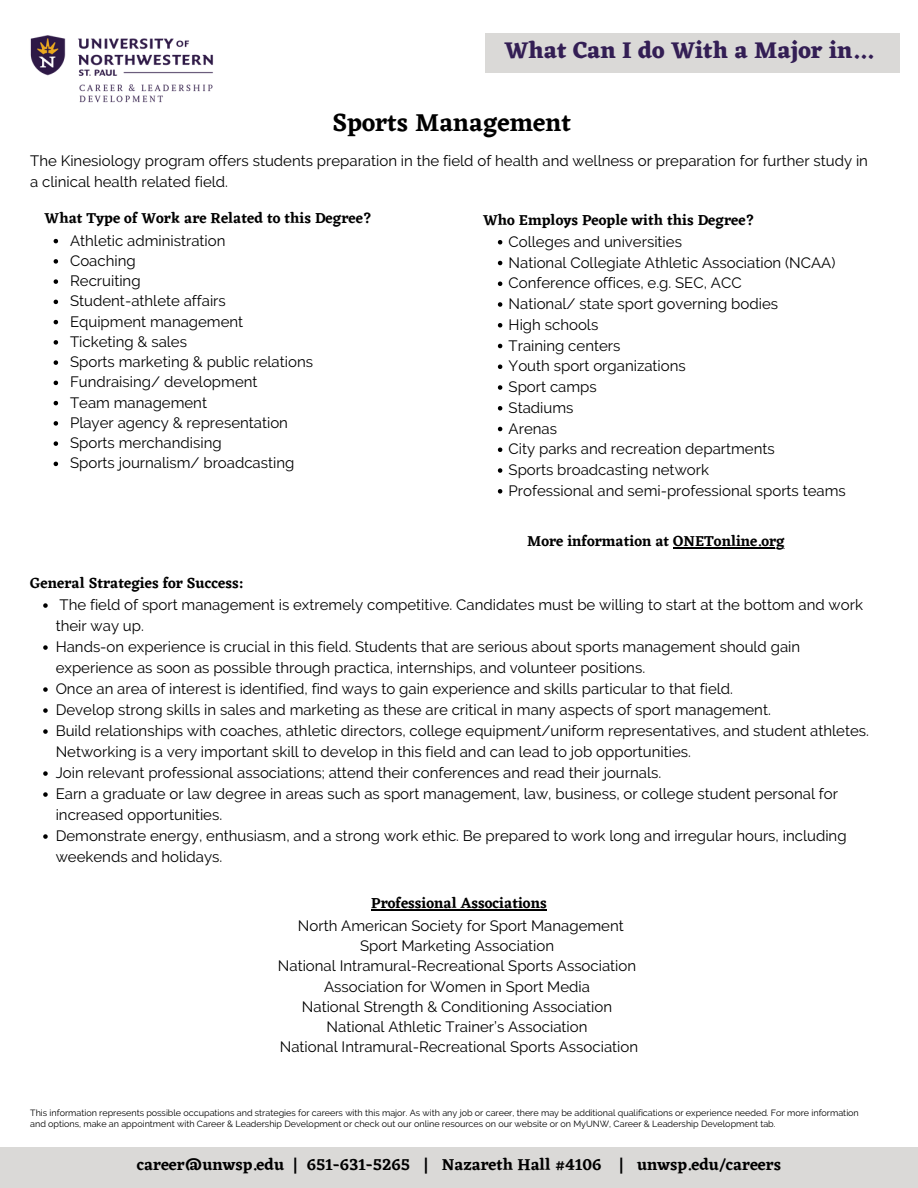
<style>
.page{position:relative;width:918px;height:1188px;background:#fff}
.page>*{position:absolute;margin:0;border:0;box-sizing:border-box;transform-origin:0 0}
.t1{font:600 25.5px "Eczar";color:#000}
.t2{font:700 23.7px "Eczar";color:#331e54}
.t3{font:600 16.5px "Eczar";color:#000}
.t4{font:15px/21px "Raleway";color:#000}
.t5{font:600 15px "Eczar";color:#000}
.t6{font:9px/10.5px "Raleway";color:#000}
.s1{font-family:"Eczar";font-weight:600}
</style>
<div class="page">
<hr style="left:673px;top:547px;width:112px;height:1px;background:#000">
<svg style="left:43px;top:603px;width:5px;height:5px"></svg>
<svg style="left:43px;top:645px;width:5px;height:5px"></svg>
<svg style="left:43px;top:687px;width:5px;height:5px"></svg>
<svg style="left:43px;top:708px;width:5px;height:5px"></svg>
<svg style="left:43px;top:729px;width:5px;height:5px"></svg>
<svg style="left:43px;top:771px;width:5px;height:5px"></svg>
<svg style="left:43px;top:792px;width:5px;height:5px"></svg>
<svg style="left:43px;top:834px;width:5px;height:5px"></svg>
<img style="left:30px;top:35px;width:183px;height:68px">
<div style="left:485px;top:33px;width:415px;height:39px;background:#dad9d7"></div>
<div style="left:0;top:1148px;width:918px;height:40px;background:#dad9d7"></div>
<svg style="left:54px;top:239px;width:4px;height:4px"></svg>
<svg style="left:54px;top:259px;width:4px;height:5px"></svg>
<svg style="left:54px;top:279px;width:4px;height:5px"></svg>
<svg style="left:54px;top:300px;width:4px;height:4px"></svg>
<svg style="left:54px;top:320px;width:4px;height:4px"></svg>
<svg style="left:54px;top:340px;width:4px;height:5px"></svg>
<svg style="left:54px;top:360px;width:4px;height:5px"></svg>
<svg style="left:54px;top:381px;width:4px;height:4px"></svg>
<svg style="left:54px;top:401px;width:4px;height:4px"></svg>
<svg style="left:54px;top:421px;width:4px;height:5px"></svg>
<svg style="left:54px;top:441px;width:4px;height:5px"></svg>
<svg style="left:54px;top:462px;width:4px;height:4px"></svg>
<hr style="left:371px;top:910px;width:176px;height:1px;background:#000">
<svg style="left:498px;top:240px;width:4px;height:5px"></svg>
<svg style="left:498px;top:261px;width:4px;height:4px"></svg>
<svg style="left:498px;top:282px;width:4px;height:4px"></svg>
<svg style="left:498px;top:302px;width:4px;height:5px"></svg>
<svg style="left:498px;top:323px;width:4px;height:5px"></svg>
<svg style="left:498px;top:344px;width:4px;height:4px"></svg>
<svg style="left:498px;top:365px;width:4px;height:4px"></svg>
<svg style="left:498px;top:385px;width:4px;height:5px"></svg>
<svg style="left:498px;top:406px;width:4px;height:5px"></svg>
<svg style="left:498px;top:427px;width:4px;height:4px"></svg>
<svg style="left:498px;top:448px;width:4px;height:4px"></svg>
<svg style="left:498px;top:468px;width:4px;height:5px"></svg>
<svg style="left:498px;top:489px;width:4px;height:5px"></svg>
<p class="t2" style="left:504px;top:36px;width:370px">What Can I do With a Major in...</p>
<p class="t1" style="left:332px;top:108px;width:240px">Sports Management</p>
<p class="t4" style="left:30px;top:151px;width:839px">The Kinesiology program offers students preparation in the field of health and wellness or preparation for further study in a clinical health related field.</p>
<p class="t5" style="left:45px;top:209px;width:329px">What Type of Work are Related to this Degree?</p>
<h2 class="t4" style="left:70px;top:230px;width:157px">Athletic administration</h2>
<p class="t4" style="left:70px;top:250px;width:67px">Coaching</p>
<p class="t4" style="left:70px;top:270px;width:72px">Recruiting</p>
<p class="t4" style="left:70px;top:291px;width:157px">Student-athlete affairs</p>
<p class="t4" style="left:70px;top:311px;width:175px">Equipment management</p>
<p class="t4" style="left:70px;top:331px;width:118px">Ticketing &amp; sales</p>
<p class="t4" style="left:70px;top:351px;width:244px">Sports marketing &amp; public relations</p>
<p class="t4" style="left:70px;top:372px;width:189px">Fundraising/ development</p>
<p class="t4" style="left:70px;top:392px;width:139px">Team management</p>
<p class="t4" style="left:70px;top:412px;width:219px">Player agency &amp; representation</p>
<p class="t4" style="left:70px;top:432px;width:153px">Sports merchandising</p>
<p class="t4" style="left:70px;top:453px;width:226px">Sports journalism/ broadcasting</p>
<p class="t5" style="left:483px;top:211px;width:273px">Who Employs People with this Degree?</p>
<p class="t4" style="left:509px;top:231px;width:175px">Colleges and universities</p>
<p class="t4" style="left:509px;top:252px;width:328px">National Collegiate Athletic Association (NCAA)</p>
<p class="t4" style="left:509px;top:272px;width:235px">Conference offices, e.g. SEC, ACC</p>
<p class="t4" style="left:509px;top:293px;width:271px">National/ state sport governing bodies</p>
<p class="t4" style="left:509px;top:314px;width:91px">High schools</p>
<p class="t4" style="left:509px;top:335px;width:113px">Training centers</p>
<p class="t4" style="left:509px;top:355px;width:179px">Youth sport organizations</p>
<p class="t4" style="left:509px;top:376px;width:90px">Sport camps</p>
<p class="t4" style="left:509px;top:397px;width:66px">Stadiums</p>
<p class="t4" style="left:509px;top:418px;width:50px">Arenas</p>
<p class="t4" style="left:509px;top:438px;width:268px">City parks and recreation departments</p>
<p class="t4" style="left:509px;top:459px;width:202px">Sports broadcasting network</p>
<h3 class="t4" style="left:509px;top:480px;width:339px">Professional and semi-professional sports teams</h3>
<h1 class="t5" style="left:527px;top:532px;width:259px">More information at ONETonline.org</h1>
<h1 class="t4" style="left:60px;top:571px;width:805px;line-height:22.5px;text-indent:-29px"><span class="s1">General Strategies for Success:<br></span>The field of sport management is extremely competitive. Candidates must be willing to start at the bottom and work</h1>
<h3 class="t4" style="left:56px;top:616px;width:746px">their way up.<br>Hands-on experience is crucial in this field. Students that are serious about sports management should gain</h3>
<h2 class="t4" style="left:56px;top:658px;width:679px">experience as soon as possible through practica, internships, and volunteer positions.<br>Once an area of interest is identified, find ways to gain experience and skills particular to that field.</h2>
<h2 class="t4" style="left:56px;top:700px;width:717px">Develop strong skills in sales and marketing as these are critical in many aspects of sport management.</h2>
<p class="t4" style="left:56px;top:721px;width:815px">Build relationships with coaches, athletic directors, college equipment/uniform representatives, and student athletes.</p>
<p class="t4" style="left:56px;top:742px;width:637px">Networking is a very important skill to develop in this field and can lead to job opportunities.<br>Join relevant professional associations; attend their conferences and read their journals.</p>
<p class="t4" style="left:56px;top:784px;width:784px">Earn a graduate or law degree in areas such as sport management, law, business, or college student personal for</p>
<p class="t4" style="left:56px;top:805px;width:792px">increased opportunities.<br>Demonstrate energy, enthusiasm, and a strong work ethic. Be prepared to work long and irregular hours, including</p>
<p class="t4" style="left:56px;top:847px;width:168px">weekends and holidays.</p>
<p class="t4" style="left:298px;top:892px;width:327px;line-height:22.5px;text-align:center"><span class="s1">Professional Associations<br></span>North American Society for Sport Management</p>
<p class="t4" style="left:278px;top:936px;width:360px;line-height:20.2px;text-align:center">Sport Marketing Association<br>National Intramural-Recreational Sports Association Association for Women in Sport Media<br>National Strength &amp; Conditioning Association National Athletic Trainer’s Association</p>
<h2 class="t4" style="left:280px;top:1037px;width:360px">National Intramural-Recreational Sports Association</h2>
<p class="t6" style="left:30px;top:1108px;width:830px">This information represents possible occupations and strategies for careers with this major. As with any job or career, there may be additional qualifications or experience needed. For more information and options, make an appointment with Career &amp; Leadership Development or check out our online resources on our website or on MyUNW, Career &amp; Leadership Development tab.</p>
<h3 class="t3" style="left:137px;top:1154px;width:646px">career@unwsp.edu | 651-631-5265 | Nazareth Hall #4106 | unwsp.edu/careers</h3>
</div>
